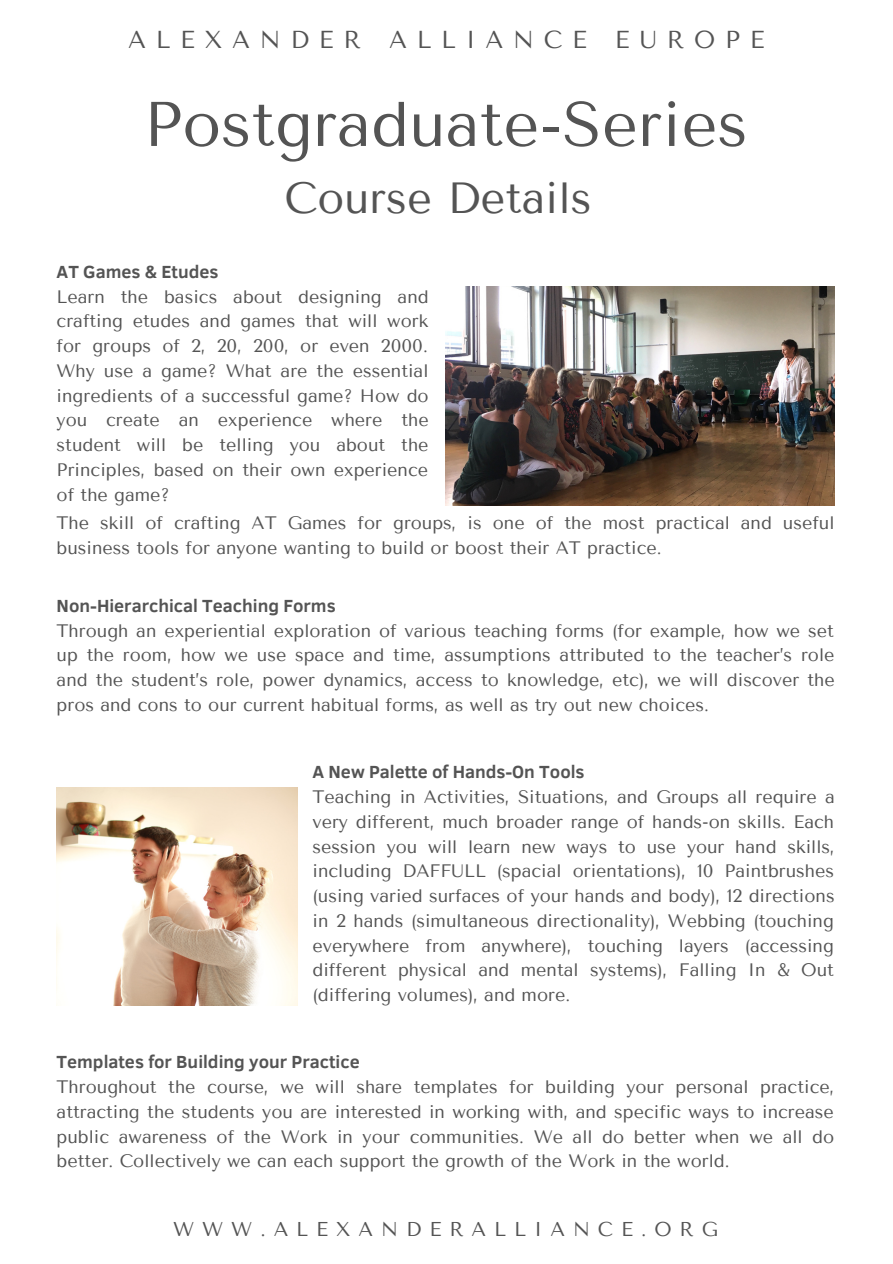
<style>
.page{position:relative;width:893px;height:1264px;background:#fff}
.page>*{position:absolute;margin:0;border:0;box-sizing:border-box;transform-origin:0 0}
.t1{font:63px "Tenor Sans";color:#545454}
.t2{font:43.5px "Tenor Sans";color:#545454}
.t3{font:24.45px "Tenor Sans";letter-spacing:.4em;color:#545454}
.t4{font:19.95px "Tenor Sans";letter-spacing:.4em;color:#545454}
.t5{font:18px/24.8px "Tenor Sans";color:#545454;text-align:justify}
.t6{font:700 18px "Clear Sans";color:#545454}
</style>
<div class="page">
<img style="left:57px;top:787px;width:240px;height:218px">
<img style="left:445px;top:286px;width:389px;height:219px">
<h3 class="t3" style="left:128px;top:25px;width:638px">ALEXANDER ALLIANCE EUROPE</h3>
<h1 class="t1" style="left:144px;top:88px;width:605px">Postgraduate-Series</h1>
<h2 class="t2" style="left:284px;top:173px;width:309px">Course Details</h2>
<p class="t6" style="left:57px;top:258px;width:163px">AT Games &amp; Etudes</p>
<p class="t5" style="left:57px;top:284px;width:373px">Learn the basics about designing and crafting etudes and games that will work for groups of 2, 20, 200, or even 2000.<br>Why use a game? What are the essential ingredients of a successful game? How do you create an experience where the student will be telling you about the Principles, based on their own experience of the game?</p>
<p class="t5" style="left:57px;top:511px;width:779px">The skill of crafting AT Games for groups, is one of the most practical and useful business tools for anyone wanting to build or boost their AT practice.</p>
<p class="t6" style="left:57px;top:592px;width:280px">Non-Hierarchical Teaching Forms</p>
<p class="t5" style="left:57px;top:618px;width:779px">Through an experiential exploration of various teaching forms (for example, how we set up the room, how we use space and time, assumptions attributed to the teacher’s role and the student’s role, power dynamics, access to knowledge, etc), we will discover the pros and cons to our current habitual forms, as well as try out new choices.</p>
<p class="t6" style="left:312px;top:759px;width:273px">A New Palette of Hands-On Tools</p>
<p class="t5" style="left:312px;top:784px;width:523px">Teaching in Activities, Situations, and Groups all require a very different, much broader range of hands-on skills. Each session you will learn new ways to use your hand skills, including DAFFULL (spacial orientations), 10 Paintbrushes (using varied surfaces of your hands and body), 12 directions in 2 hands (simultaneous directionality), Webbing (touching everywhere from anywhere), touching layers (accessing different physical and mental systems), Falling In &amp; Out (differing volumes), and more.</p>
<p class="t6" style="left:57px;top:1048px;width:304px">Templates for Building your Practice</p>
<p class="t5" style="left:57px;top:1074px;width:779px">Throughout the course, we will share templates for building your personal practice, attracting the students you are interested in working with, and specific ways to increase public awareness of the Work in your communities. We all do better when we all do better. Collectively we can each support the growth of the Work in the world.</p>
<p class="t4" style="left:173px;top:1217px;width:546px">WWW.ALEXANDERALLIANCE.ORG</p>
</div>
